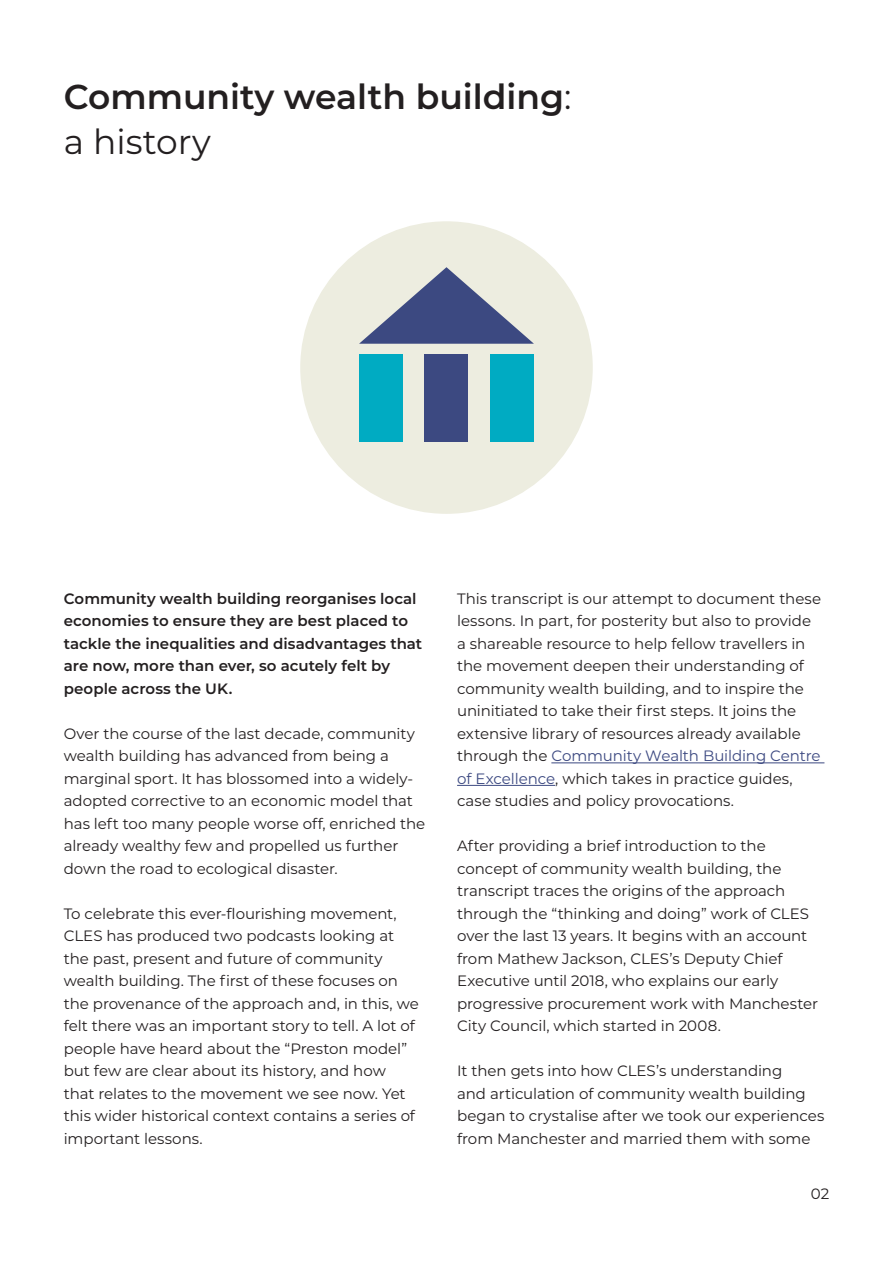
<style>
.page{position:relative;width:893px;height:1263px;background:#fff}
.page>*{position:absolute;margin:0;border:0;box-sizing:border-box;transform-origin:0 0}
.Main_Title{font:600 34.5px "Montserrat";color:#231f20}
.Main_Title-2{font:34.5px "Montserrat";color:#231f20}
.Body_Copy{font:15px/22.5px "Montserrat";letter-spacing:-.005em;color:#231f20}
.Body_Copy-2{font:600 15px/22.5px "Montserrat";color:#231f20}
.s1{font-weight:400}
.s2{color:#3c4981}
</style>
<div class="page">
<hr style="left:551px;top:762px;width:273px;height:1px;background:#3c4981">
<hr style="left:457px;top:785px;width:98px;height:1px;background:#3c4981">
<div style="left:300px;top:221px;width:293px;height:293px;background:#edede0;border-radius:50%"></div>
<div style="left:359px;top:355px;width:44px;height:87px;background:#00abc2"></div>
<div style="left:490px;top:355px;width:44px;height:87px;background:#00abc2"></div>
<div style="left:425px;top:355px;width:43px;height:87px;background:#3c4981"></div>
<svg style="left:359px;top:267px;width:175px;height:77px"></svg>
<p class="Main_Title" style="left:64px;top:72px;width:509px">Community wealth building<span class="s1">:</span></p>
<p class="Main_Title-2" style="left:64px;top:118px;width:148px">a history</p>
<p class="Body_Copy-2" style="left:64px;top:587px;width:360px">Community wealth building reorganises local economies to ensure they are best placed to tackle the inequalities and disadvantages that are now, more than ever, so acutely felt by people across the UK.</p>
<p class="Body_Copy" style="left:64px;top:722px;width:363px">Over the course of the last decade, community wealth building has advanced from being a marginal sport. It has blossomed into a widely&shy;adopted corrective to an economic model that has left too many people worse off, enriched the already wealthy few and propelled us further down the road to ecological disaster.</p>
<p class="Body_Copy" style="left:64px;top:902px;width:357px">To celebrate this ever-flourishing movement, CLES has produced two podcasts looking at the past, present and future of community wealth building. The first of these focuses on the provenance of the approach and, in this, we felt there was an important story to tell. A lot of people have heard about the “Preston model” but few are clear about its history, and how that relates to the movement we see now. Yet this wider historical context contains a series of important lessons.</p>
<p class="Body_Copy" style="left:457px;top:587px;width:365px">This transcript is our attempt to document these lessons. In part, for posterity but also to provide a shareable resource to help fellow travellers in the movement deepen their understanding of community wealth building, and to inspire the uninitiated to take their first steps. It joins the extensive library of resources already available through the <span class="s2">Community Wealth Building Centre of Excellence</span>, which takes in practice guides, case studies and policy provocations.</p>
<p class="Body_Copy" style="left:457px;top:834px;width:363px">After providing a brief introduction to the concept of community wealth building, the transcript traces the origins of the approach through the “thinking and doing” work of CLES over the last 13 years. It begins with an account from Mathew Jackson, CLES’s Deputy Chief Executive until 2018, who explains our early progressive procurement work with Manchester City Council, which started in 2008.</p>
<p class="Body_Copy" style="left:457px;top:1059px;width:369px">It then gets into how CLES’s understanding<br>and articulation of community wealth building began to crystalise after we took our experiences from Manchester and married them with some</p>
<p class="Body_Copy" style="left:811px;top:1182px;width:20px">02</p>
</div>
